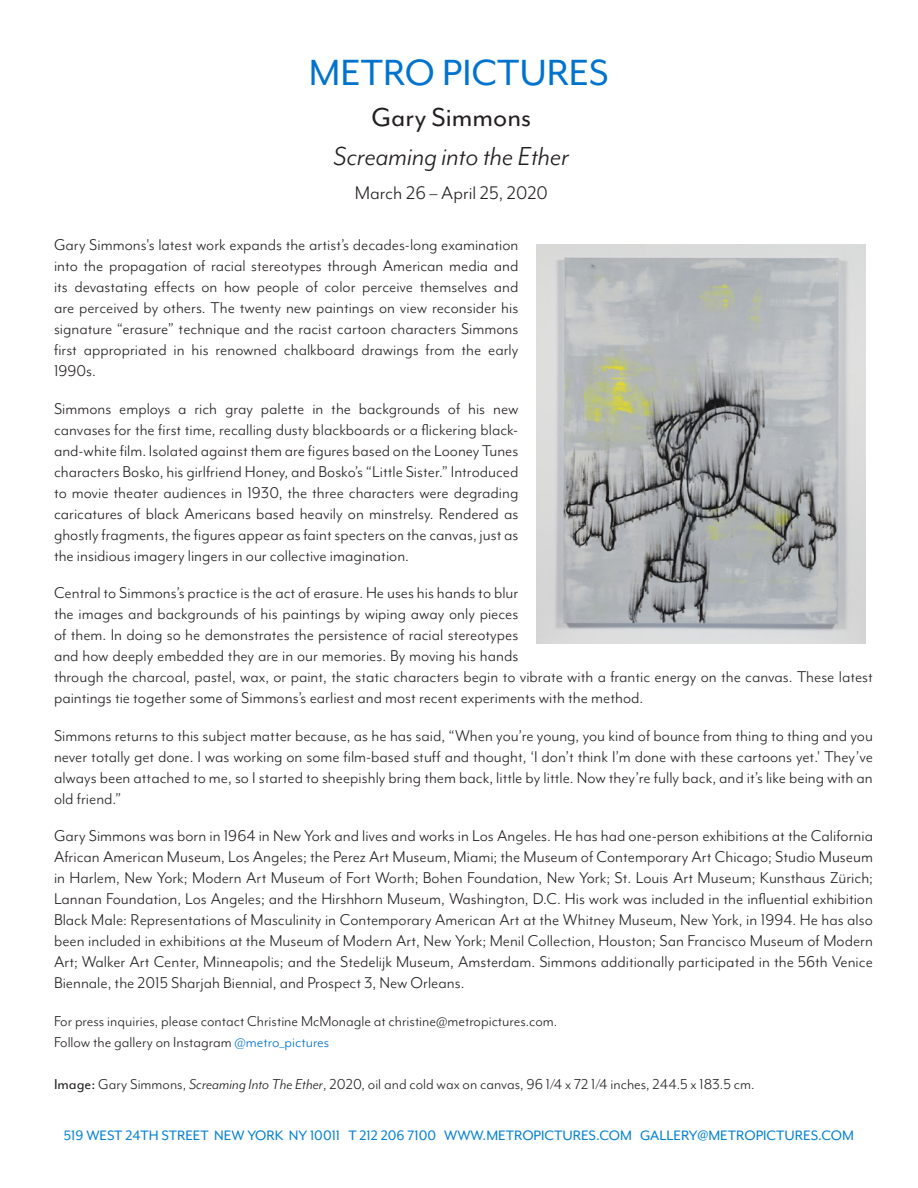
<style>
.page{position:relative;width:918px;height:1188px;background:#fff}
.page>*{position:absolute;margin:0;border:0;box-sizing:border-box;transform-origin:0 0}
.t1{font:42px "Mr Eaves Mod OT";color:#0073ce}
.t2{font:italic 30px/39px "Mr Eaves Mod OT";color:#231f20;text-align:center}
.t3{font:21px "Mr Eaves Mod OT";color:#231f20}
.t4{font:18px/21px "Mr Eaves Mod OT";color:#231f20;text-align:justify}
.t5{font:16.5px/21px "Mr Eaves Mod OT";color:#231f20}
.t6{font:15.75px "Mr Eaves Mod OT";color:#007fd3}
.s1{font-style:normal}
.s2{color:#0073ce}
.s3{font-style:inherit}
.s4{font-style:italic}
</style>
<div class="page">
<img style="left:536px;top:244px;width:329px;height:399px">
<p class="t1" style="left:309px;top:49px;width:302px">METRO PICTURES</p>
<p class="t2" style="left:334px;top:98px;width:237px"><span class="s1">Gary Simmons<br></span>Screaming into the Ether</p>
<p class="t3" style="left:355px;top:182px;width:195px">March 26 – April 25, 2020</p>
<p class="t4" style="left:54px;top:234px;width:466px">Gary Simmons's latest work expands the artist’s decades-long examination into the propagation of racial stereotypes through American media and its devastating effects on how people of color perceive themselves and are perceived by others. The twenty new paintings on view reconsider his signature “erasure” technique and the racist cartoon characters Simmons first appropriated in his renowned chalkboard drawings from the early 1990s.</p>
<p class="t4" style="left:54px;top:398px;width:466px">Simmons employs a rich gray palette in the backgrounds of his new canvases for the first time, recalling dusty blackboards or a flickering black&shy;and-white film. Isolated against them are figures based on the Looney Tunes characters Bosko, his girlfriend Honey, and Bosko’s “Little Sister.” Introduced to movie theater audiences in 1930, the three characters were degrading caricatures of black Americans based heavily on minstrelsy. Rendered as ghostly fragments, the figures appear as faint specters on the canvas, just as the insidious imagery lingers in our collective imagination.</p>
<p class="t4" style="left:54px;top:582px;width:820px;text-align:left">Central to Simmons’s practice is the act of erasure. He uses his hands to blur<br>the images and backgrounds of his paintings by wiping away only pieces<br>of them. In doing so he demonstrates the persistence of racial stereotypes<br>and how deeply embedded they are in our memories. By moving his hands<br>through the charcoal, pastel, wax, or paint, the static characters begin to vibrate with a frantic energy on the canvas. These latest paintings tie together some of Simmons’s earliest and most recent experiments with the method.</p>
<p class="t4" style="left:54px;top:725px;width:821px">Simmons returns to this subject matter because, as he has said, “When you’re young, you kind of bounce from thing to thing and you never totally get done. I was working on some film-based stuff and thought, ‘I don’t think I’m done with these cartoons yet.' They’ve always been attached to me, so I started to sheepishly bring them back, little by little. Now they’re fully back, and it’s like being with an old friend.”</p>
<p class="t4" style="left:54px;top:825px;width:821px">Gary Simmons was born in 1964 in New York and lives and works in Los Angeles. He has had one-person exhibitions at the California African American Museum, Los Angeles; the Perez Art Museum, Miami; the Museum of Contemporary Art Chicago; Studio Museum in Harlem, New York; Modern Art Museum of Fort Worth; Bohen Foundation, New York; St. Louis Art Museum; Kunsthaus Zürich; Lannan Foundation, Los Angeles; and the Hirshhorn Museum, Washington, D.C. His work was included in the influential exhibition Black Male: Representations of Masculinity in Contemporary American Art at the Whitney Museum, New York, in 1994. He has also been included in exhibitions at the Museum of Modern Art, New York; Menil Collection, Houston; San Francisco Museum of Modern Art; Walker Art Center, Minneapolis; and the Stedelijk Museum, Amsterdam. Simmons additionally participated in the 56th Venice Biennale, the 2015 Sharjah Biennial, and Prospect 3, New Orleans.</p>
<p class="t5" style="left:54px;top:1010px;width:505px">For press inquiries, please contact Christine McMonagle at christine@metropictures.com.<br>Follow the gallery on Instagram <span class="s2">@metro_pictures</span></p>
<p class="t5" style="left:54px;top:1073px;width:702px"><span class="s3">Image:</span> Gary Simmons, <span class="s4">Screaming Into The Ether</span>, 2020, oil and cold wax on canvas, 96 1/4 x 72 1/4 inches, 244.5 x 183.5 cm.</p>
<p class="t6" style="left:64px;top:1126px;width:792px">519 WEST 24TH STREET NEW YORK NY 10011 T 212 206 7100 WWW.METROPICTURES.COM GALLERY@METROPICTURES.COM</p>
</div>
